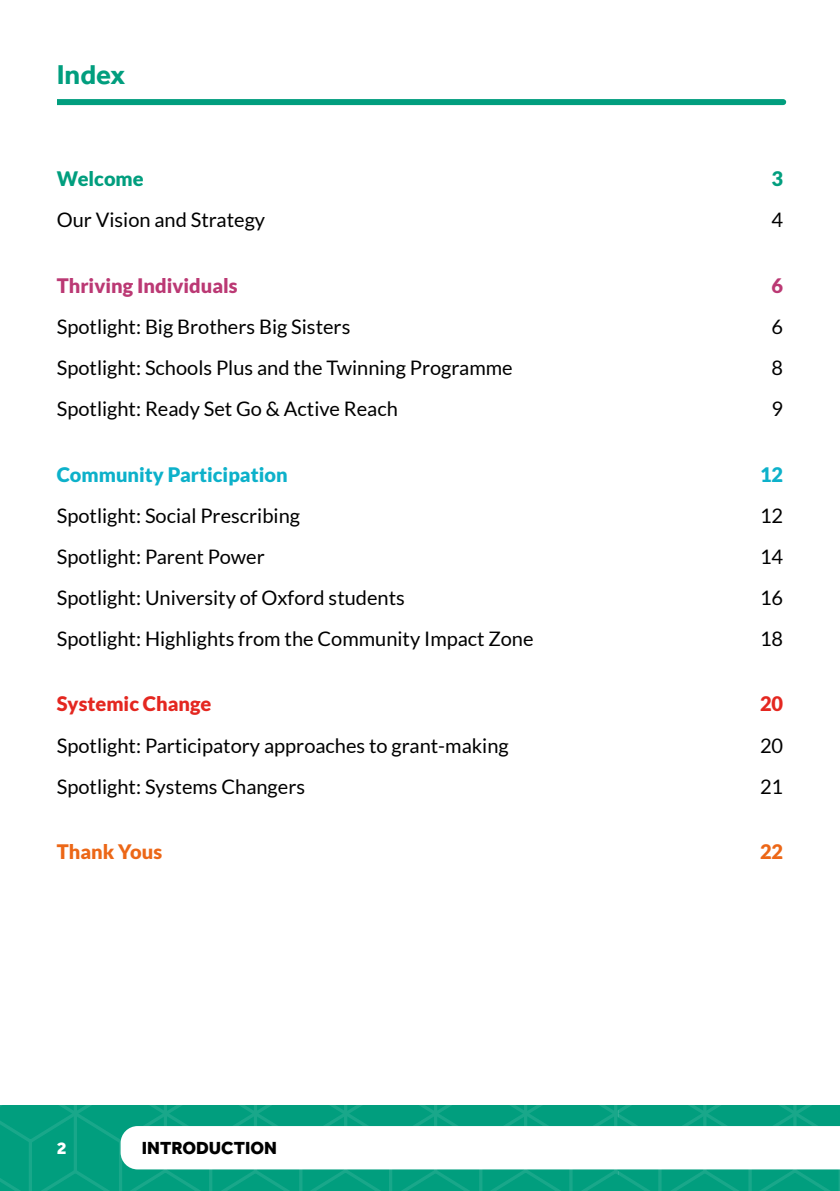
<style>
.page{position:relative;width:840px;height:1191px;background:#fff}
.page>*{position:absolute;margin:0;border:0;box-sizing:border-box;transform-origin:0 0}
.t1{font:700 28px "Effra";color:#019e7e}
.t2{font:20px "Lato";color:#000}
.t3{font:900 20px "Lato";color:#0db1ca}
.t4{font:900 20px "Lato";color:#bb3974}
.t5{font:900 20px "Lato";color:#e42720}
.t6{font:900 20px "Lato";color:#ec6717}
.t7{font:900 20px "Lato";color:#019e7e}
.t8{font:800 18px "Effra";color:#000}
.t9{font:800 18px "Effra";color:#fff}
</style>
<div class="page">
<div style="left:0;top:99px;width:782px;height:6px;background:#019e7e"></div>
<div style="left:0;top:0;width:57px;height:1191px;background:#fff"></div>
<svg style="left:0;top:1106px;width:839px;height:85px"></svg>
<h1 class="t1" style="left:57px;top:58px;width:70px">Index</h1>
<p class="t7" style="left:57px;top:167px;width:88px">Welcome</p>
<p class="t7" style="left:771px;top:167px;width:13px">3</p>
<p class="t2" style="left:57px;top:209px;width:210px">Our Vision and Strategy</p>
<p class="t2" style="left:771px;top:209px;width:13px">4</p>
<p class="t4" style="left:57px;top:274px;width:182px">Thriving Individuals</p>
<p class="t4" style="left:771px;top:274px;width:13px">6</p>
<p class="t2" style="left:57px;top:315px;width:295px">Spotlight: Big Brothers Big Sisters</p>
<p class="t2" style="left:771px;top:315px;width:13px">6</p>
<p class="t2" style="left:57px;top:356px;width:457px">Spotlight: Schools Plus and the Twinning Programme</p>
<p class="t2" style="left:771px;top:356px;width:13px">8</p>
<p class="t2" style="left:57px;top:397px;width:342px">Spotlight: Ready Set Go &amp; Active Reach</p>
<p class="t2" style="left:771px;top:397px;width:13px">9</p>
<p class="t3" style="left:57px;top:462px;width:232px">Community Participation</p>
<p class="t3" style="left:759px;top:462px;width:25px">12</p>
<p class="t2" style="left:57px;top:504px;width:245px">Spotlight: Social Prescribing</p>
<p class="t2" style="left:759px;top:504px;width:25px">12</p>
<p class="t2" style="left:57px;top:545px;width:209px">Spotlight: Parent Power</p>
<p class="t2" style="left:759px;top:545px;width:25px">14</p>
<p class="t2" style="left:57px;top:586px;width:349px">Spotlight: University of Oxford students</p>
<p class="t2" style="left:759px;top:586px;width:25px">16</p>
<p class="t2" style="left:57px;top:627px;width:478px">Spotlight: Highlights from the Community Impact Zone</p>
<p class="t2" style="left:759px;top:627px;width:25px">18</p>
<p class="t5" style="left:57px;top:692px;width:156px">Systemic Change</p>
<p class="t5" style="left:759px;top:692px;width:25px">20</p>
<p class="t2" style="left:57px;top:734px;width:453px">Spotlight: Participatory approaches to grant-making</p>
<p class="t2" style="left:759px;top:734px;width:25px">20</p>
<p class="t2" style="left:57px;top:775px;width:250px">Spotlight: Systems Changers</p>
<p class="t2" style="left:759px;top:775px;width:25px">21</p>
<p class="t6" style="left:57px;top:840px;width:107px">Thank Yous</p>
<p class="t6" style="left:759px;top:840px;width:25px">22</p>
<p class="t9" style="left:57px;top:1137px;width:12px">2</p>
<p class="t8" style="left:142px;top:1137px;width:137px">INTRODUCTION</p>
</div>
